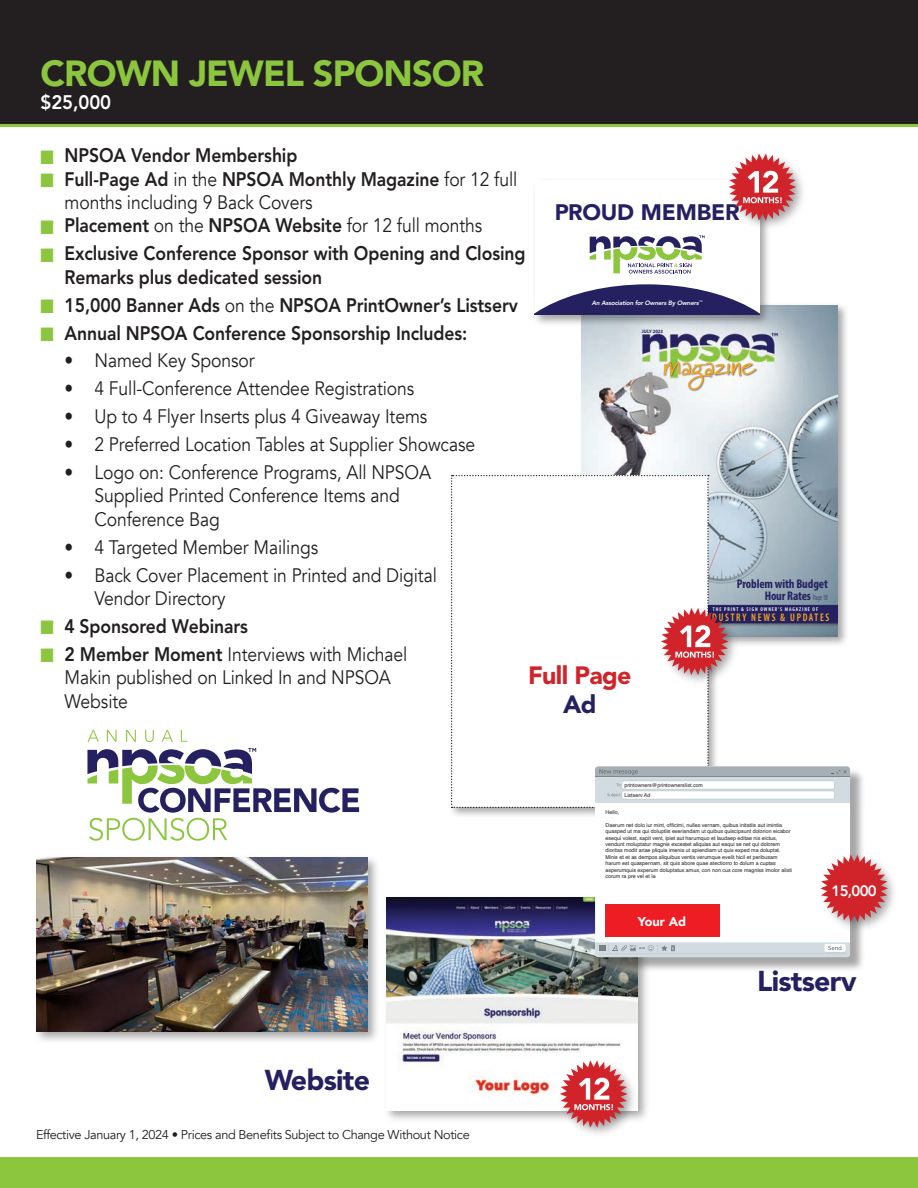
<style>
.page{position:relative;width:918px;height:1188px;background:#fff}
.page>*{position:absolute;margin:0;border:0;box-sizing:border-box;transform-origin:0 0}
.t1{font:900 36px "Avenir LT Std";letter-spacing:-.025em;color:#8bc63e}
.t2{font:900 28.5px "Avenir LT Std";letter-spacing:-.025em;color:#252161}
.t3{font:900 24.9px "Avenir LT Std";letter-spacing:-.025em;color:#d1232a}
.t4{font:900 24.9px "Avenir LT Std";color:#252161}
.t5{font:900 22.35px "Avenir";letter-spacing:-.01em;color:#252161}
.t6{font:19.5px/23.4px "Avenir";letter-spacing:-.005em;color:#231f20;scale:.9 1}
.t7{font:800 19.5px/23.4px "Avenir LT Std";letter-spacing:-.005em;color:#231f20;scale:.9 1}
.t8{font:800 19.5px "Avenir LT Std";color:#fff;scale:.95 1}
.t9{font:800 15px "Avenir";color:#fff}
.t10{font:12.75px "Avenir";letter-spacing:-.03em;color:#231f20}
.t11{font:900 12.75px "Avenir";color:#fff}
.t12{font:700 condensed 12.6px/12px "Myriad Pro";letter-spacing:-.01em;color:#252161;text-align:right}
.t13{font:600 condensed 11.1px "Myriad Pro";letter-spacing:.17em;color:#faa923;scale:.91 1}
.t14{font:italic 800 6.3px "Avenir";letter-spacing:-.02em;color:#fff}
.t15{font:5.4px/6.4px "Helvetica";color:#231f20}
.t16{font:600 condensed 5.4px "Myriad Pro";letter-spacing:.17em;color:#fff}
.t17{font:700 4.95px "Myriad Pro";letter-spacing:-.01em;color:#252161;scale:.95 1}
.s1{color:#8bc63e}
.s2{font-family:"Avenir LT Std";font-weight:800}
.s3{font-family:"Avenir";font-weight:400}
.s4{font-weight:300;font-size:7.8px}
</style>
<div class="page">
<div style="left:383px;top:894px;width:267px;height:229px;background:#231f20;opacity:.4"></div>
<img style="left:387px;top:897px;width:250px;height:213px">
<div style="left:558px;top:1058px;width:81px;height:81px;background:#231f20;opacity:.4"></div>
<svg style="left:560px;top:1060px;width:68px;height:68px"></svg>
<div style="left:0;top:0;width:918px;height:127px;background:#231f20"></div>
<div style="left:0;top:1157px;width:918px;height:31px;background:#8bc63e"></div>
<div style="left:449px;top:302px;width:400px;height:517px;background:#231f20;opacity:.4"></div>
<img style="left:582px;top:305px;width:256px;height:170px">
<div style="left:731px;top:362px;width:27px;height:16px;background:#231f20;opacity:.7"></div>
<div style="left:704px;top:354px;width:29px;height:23px;background:#231f20;opacity:.7"></div>
<div style="left:663px;top:362px;width:51px;height:30px;background:#231f20;opacity:.7"></div>
<svg style="left:664px;top:355px;width:92px;height:35px"></svg>
<div style="left:597px;top:768px;width:269px;height:204px;background:#231f20;opacity:.4"></div>
<div style="left:595px;top:766px;width:255px;height:191px;background:#fff;border-radius:3px"></div>
<svg style="left:595px;top:942px;width:255px;height:15px;background:#cfd8dd"></svg>
<div style="left:606px;top:905px;width:114px;height:32px;background:#ee1d23"></div>
<div style="left:33px;top:854px;width:347px;height:190px;background:#231f20;opacity:.4"></div>
<img style="left:36px;top:858px;width:331px;height:173px">
<div style="left:533px;top:178px;width:238px;height:149px;background:#231f20;opacity:.4"></div>
<div style="left:535px;top:180px;width:224px;height:135px;background:#fff"></div>
<svg style="left:535px;top:284px;width:224px;height:31px"></svg>
<svg style="left:590px;top:235px;width:115px;height:39px"></svg>
<div style="left:727px;top:152px;width:81px;height:81px;background:#231f20;opacity:.4"></div>
<svg style="left:729px;top:153px;width:67px;height:68px"></svg>
<svg style="left:88px;top:730px;width:99px;height:12px"></svg>
<svg style="left:87px;top:748px;width:272px;height:93px"></svg>
<div style="left:818px;top:853px;width:81px;height:81px;background:#231f20;opacity:.4"></div>
<svg style="left:820px;top:855px;width:68px;height:67px"></svg>
<svg style="left:451px;top:475px;width:399px;height:333px"></svg>
<p class="t1" style="left:40px;top:51px;width:445px">CROWN JEWEL SPONSOR</p>
<p class="t8" style="left:40px;top:91px;width:76px">$25,000</p>
<p class="t7" style="left:40px;top:144px;width:287px"><span class="s1">■</span> NPSOA Vendor Membership</p>
<p class="t6" style="left:64px;top:168px;width:505px;text-indent:-24px"><span class="s1">■</span> <span class="s2">Full-Page Ad</span> in the <span class="s2">NPSOA Monthly Magazine</span> for 12 full months including 9 Back Covers</p>
<p class="t7" style="left:40px;top:214px;width:493px"><span class="s1">■</span> Placement <span class="s3">on the</span> NPSOA Website <span class="s3">for 12 full months</span></p>
<p class="t7" style="left:64px;top:242px;width:514px;text-indent:-24px"><span class="s1">■</span> Exclusive Conference Sponsor with Opening and Closing<br>Remarks plus dedicated session</p>
<p class="t7" style="left:40px;top:293px;width:532px"><span class="s1">■</span> 15,000 Banner Ads <span class="s3">on the</span> NPSOA PrintOwner’s Listserv</p>
<p class="t7" style="left:40px;top:321px;width:476px"><span class="s1">■</span> Annual NPSOA Conference Sponsorship Includes:</p>
<p class="t6" style="left:64px;top:349px;width:213px">• Named Key Sponsor</p>
<p class="t6" style="left:64px;top:377px;width:390px">• 4 Full-Conference Attendee Registrations</p>
<p class="t6" style="left:64px;top:405px;width:405px">• Up to 4 Flyer Inserts plus 4 Giveaway Items</p>
<p class="t6" style="left:64px;top:433px;width:458px">• 2 Preferred Location Tables at Supplier Showcase</p>
<p class="t6" style="left:94px;top:461px;width:376px;text-indent:-30px">• Logo on: Conference Programs, All NPSOA<br>Supplied Printed Conference Items and<br>Conference Bag</p>
<p class="t6" style="left:64px;top:536px;width:283px">• 4 Targeted Member Mailings</p>
<p class="t6" style="left:94px;top:564px;width:382px;text-indent:-30px">• Back Cover Placement in Printed and Digital<br>Vendor Directory</p>
<p class="t7" style="left:40px;top:614px;width:232px"><span class="s1">■</span> 4 Sponsored Webinars</p>
<p class="t6" style="left:64px;top:643px;width:382px;text-indent:-24px"><span class="s1">■</span> <span class="s2">2 Member Moment</span> Interviews with Michael<br>Makin published on Linked In and NPSOA<br>Website</p>
<p class="t5" style="left:555px;top:193px;width:186px">PROUD MEMBER</p>
<p class="t14" style="left:592px;top:299px;width:112px">An Association for Owners By Owners<sup>™</sup></p>
<p class="t17" style="left:642px;top:328px;width:24px">JULY 2023</p>
<h3 class="t12" style="left:737px;top:578px;width:93px">Problem with Budget<br>Hour Rates <span class="s4">Page 18</span></h3>
<p class="t16" style="left:713px;top:606px;width:107px">THE PRINT &amp; SIGN OWNER’S MAGAZINE OF</p>
<h3 class="t13" style="left:702px;top:611px;width:142px">INDUSTRY NEWS &amp; UPDATES</h3>
<p class="t3" style="left:528px;top:660px;width:105px">Full Page</p>
<p class="t4" style="left:563px;top:690px;width:35px">Ad</p>
<p class="t15" style="left:624px;top:782px;width:80px">printowners@printownerslist.com</p>
<p class="t15" style="left:624px;top:792px;width:28px">Listserv Ad</p>
<p class="t15" style="left:606px;top:809px;width:15px">Hello,</p>
<p class="t15" style="left:606px;top:822px;width:187px">Daerum net dolo iur mint, officimi, nulles vernam, quibus initatiis aut imintia quasped ut ma qui doluptiis exeriandam ut quibus quiscipsunt dolorion eicabor esequi volest, sapit vent, ipiet aut harumquo et laudaep editae nis eictus, vendunt moluptatur magnis exceatet aliquias aut eaqui se net qui dolorem dioritas modit ariae pliquia imenis ut apiendiam ut quis exped ma doluptat.</p>
<p class="t15" style="left:606px;top:854px;width:188px">Minis et et as dempos aliquibus ventis verumque evelit hicil et peribusam harum est quaspernam, sit quis abore quae atectiorro to dolum a cuptas asperumquis experum doluptatus amus, con non cus core magniss imolor alisti corum ra pre vel et la</p>
<p class="t11" style="left:638px;top:910px;width:50px">Your Ad</p>
<p class="t9" style="left:832px;top:879px;width:47px">15,000</p>
<p class="t2" style="left:265px;top:1062px;width:107px">Website</p>
<p class="t10" style="left:36px;top:1127px;width:435px">Effective January 1, 2024 • Prices and Benefits Subject to Change Without Notice</p>
<p class="t2" style="left:757px;top:964px;width:101px">Listserv</p>
</div>
